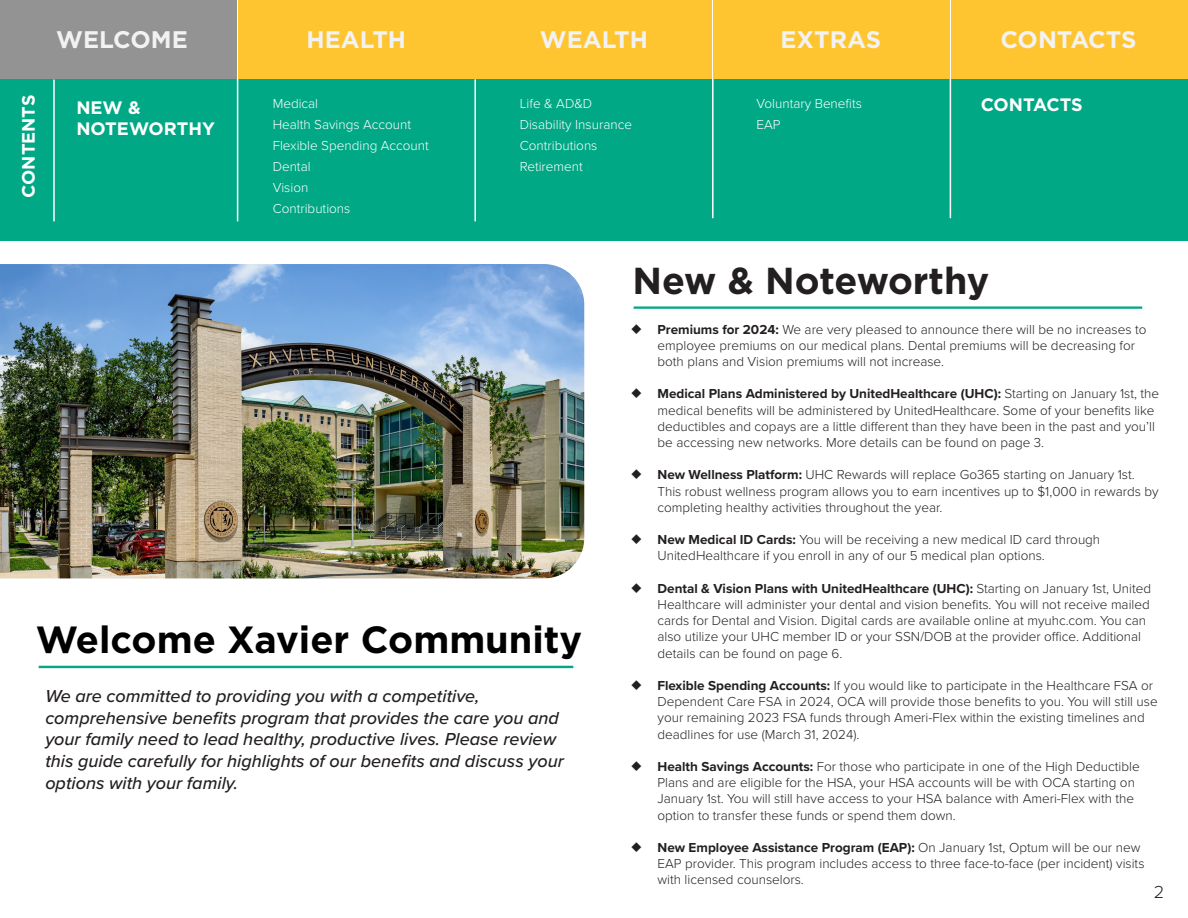
<style>
.page{position:relative;width:1188px;height:918px;background:#fff}
.page>*{position:absolute;margin:0;border:0;box-sizing:border-box;transform-origin:0 0}
.t1{font:700 37.8px "Gotham";color:#000}
.t2{font:700 37.5px "Gotham";color:#231f20}
.t3{font:700 24px "Gotham";color:#f2f2f3}
.t4{font:italic 500 18px/21.6px "Proxima Nova";color:#231f20}
.t5{font:700 18px "Gotham";letter-spacing:-.005em;color:#fff}
.t6{font:300 18px "Proxima Nova";color:#231f20}
.t7{font:300 13.5px/16.2px "Proxima Nova";color:#231f20}
.t8{font:300 13.5px "Proxima Nova";color:#fff}
.s1{font-weight:700}
</style>
<div class="page">
<div style="left:1px;top:1px;width:236px;height:78px;background:#939393"></div>
<div style="left:238px;top:1px;width:236px;height:78px;background:#ffc530"></div>
<div style="left:476px;top:1px;width:236px;height:78px;background:#ffc530"></div>
<div style="left:714px;top:1px;width:236px;height:78px;background:#ffc530"></div>
<div style="left:951px;top:1px;width:236px;height:78px;background:#ffc530"></div>
<div style="left:0;top:79px;width:1188px;height:162px;background:#00a886"></div>
<hr style="left:53px;top:80px;width:2px;height:141px;background:#fff">
<hr style="left:237px;top:79px;width:1px;height:142px;background:#fff">
<hr style="left:474px;top:79px;width:2px;height:142px;background:#fff">
<hr style="left:712px;top:79px;width:2px;height:139px;background:#fff">
<hr style="left:950px;top:79px;width:1px;height:139px;background:#fff">
<hr style="left:634px;top:306px;width:508px;height:3px;background:#00a886">
<hr style="left:39px;top:666px;width:534px;height:2px;background:#00a886">
<img style="left:0;top:264px;width:584px;height:314px">
<p class="t3" style="left:56px;top:23px;width:133px">WELCOME</p>
<p class="t3" style="left:307px;top:23px;width:101px">HEALTH</p>
<p class="t3" style="left:540px;top:23px;width:110px">WEALTH</p>
<p class="t3" style="left:781px;top:23px;width:102px">EXTRAS</p>
<p class="t3" style="left:1000px;top:23px;width:138px">CONTACTS</p>
<p class="t5" style="left:16px;top:198px;width:104px;rotate:-90deg">CONTENTS</p>
<p class="t5" style="left:76px;top:96px;width:66px">NEW &amp;</p>
<p class="t5" style="left:76px;top:117px;width:140px">NOTEWORTHY</p>
<p class="t8" style="left:273px;top:93px;width:47px">Medical</p>
<p class="t8" style="left:273px;top:114px;width:140px">Health Savings Account</p>
<p class="t8" style="left:273px;top:135px;width:158px">Flexible Spending Account</p>
<p class="t8" style="left:273px;top:156px;width:39px">Dental</p>
<p class="t8" style="left:273px;top:177px;width:37px">Vision</p>
<p class="t8" style="left:273px;top:198px;width:79px">Contributions</p>
<p class="t8" style="left:520px;top:93px;width:74px">Life &amp; AD&amp;D</p>
<p class="t8" style="left:520px;top:114px;width:114px">Disability Insurance</p>
<p class="t8" style="left:520px;top:135px;width:79px">Contributions</p>
<p class="t8" style="left:520px;top:156px;width:65px">Retirement</p>
<p class="t8" style="left:757px;top:93px;width:107px">Voluntary Benefits</p>
<p class="t8" style="left:757px;top:114px;width:26px">EAP</p>
<p class="t5" style="left:981px;top:93px;width:104px">CONTACTS</p>
<p class="t2" style="left:633px;top:256px;width:358px">New &amp; Noteworthy</p>
<p class="t1" style="left:36px;top:615px;width:548px">Welcome Xavier Community</p>
<p class="t4" style="left:45px;top:685px;width:520px">We are committed to providing you with a competitive, comprehensive benefits program that provides the care you and your family need to lead healthy, productive lives. Please review this guide carefully for highlights of our benefits and discuss your options with your family.</p>
<p class="t7" style="left:658px;top:320px;width:491px;text-indent:-27px">○ <span class="s1">Premiums for 2024:</span> We are very pleased to announce there will be no increases to employee premiums on our medical plans. Dental premiums will be decreasing for both plans and Vision premiums will not increase.</p>
<p class="t7" style="left:658px;top:385px;width:503px;text-indent:-27px">○ <span class="s1">Medical Plans Administered by UnitedHealthcare (UHC):</span> Starting on January 1st, the medical benefits will be administered by UnitedHealthcare. Some of your benefits like deductibles and copays are a little different than they have been in the past and you’ll be accessing new networks. More details can be found on page 3.</p>
<p class="t7" style="left:658px;top:466px;width:503px;text-indent:-27px">○ <span class="s1">New Wellness Platform:</span> UHC Rewards will replace Go365 starting on January 1st.<br>This robust wellness program allows you to earn incentives up to $1,000 in rewards by completing healthy activities throughout the year.</p>
<p class="t7" style="left:658px;top:531px;width:444px;text-indent:-27px">○ <span class="s1">New Medical ID Cards:</span> You will be receiving a new medical ID card through<br>UnitedHealthcare if you enroll in any of our 5 medical plan options.</p>
<p class="t7" style="left:658px;top:580px;width:495px;text-indent:-27px">○ <span class="s1">Dental &amp; Vision Plans with UnitedHealthcare (UHC):</span> Starting on January 1st, United Healthcare will administer your dental and vision benefits. You will not receive mailed cards for Dental and Vision. Digital cards are available online at myuhc.com. You can also utilize your UHC member ID or your SSN/DOB at the provider office. Additional details can be found on page 6.</p>
<p class="t7" style="left:658px;top:677px;width:502px;text-indent:-27px">○ <span class="s1">Flexible Spending Accounts:</span> If you would like to participate in the Healthcare FSA or Dependent Care FSA in 2024, OCA will provide those benefits to you. You will still use your remaining 2023 FSA funds through Ameri-Flex within the existing timelines and deadlines for use (March 31, 2024).</p>
<p class="t7" style="left:658px;top:758px;width:484px;text-indent:-27px">○ <span class="s1">Health Savings Accounts:</span> For those who participate in one of the High Deductible Plans and are eligible for the HSA, your HSA accounts will be with OCA starting on January 1st. You will still have access to your HSA balance with Ameri-Flex with the option to transfer these funds or spend them down.</p>
<p class="t7" style="left:658px;top:839px;width:489px;text-indent:-27px">○ <span class="s1">New Employee Assistance Program (EAP):</span> On January 1st, Optum will be our new<br>EAP provider. This program includes access to three face-to-face (per incident) visits with licensed counselors.</p>
<p class="t6" style="left:1154px;top:879px;width:12px">2</p>
</div>
